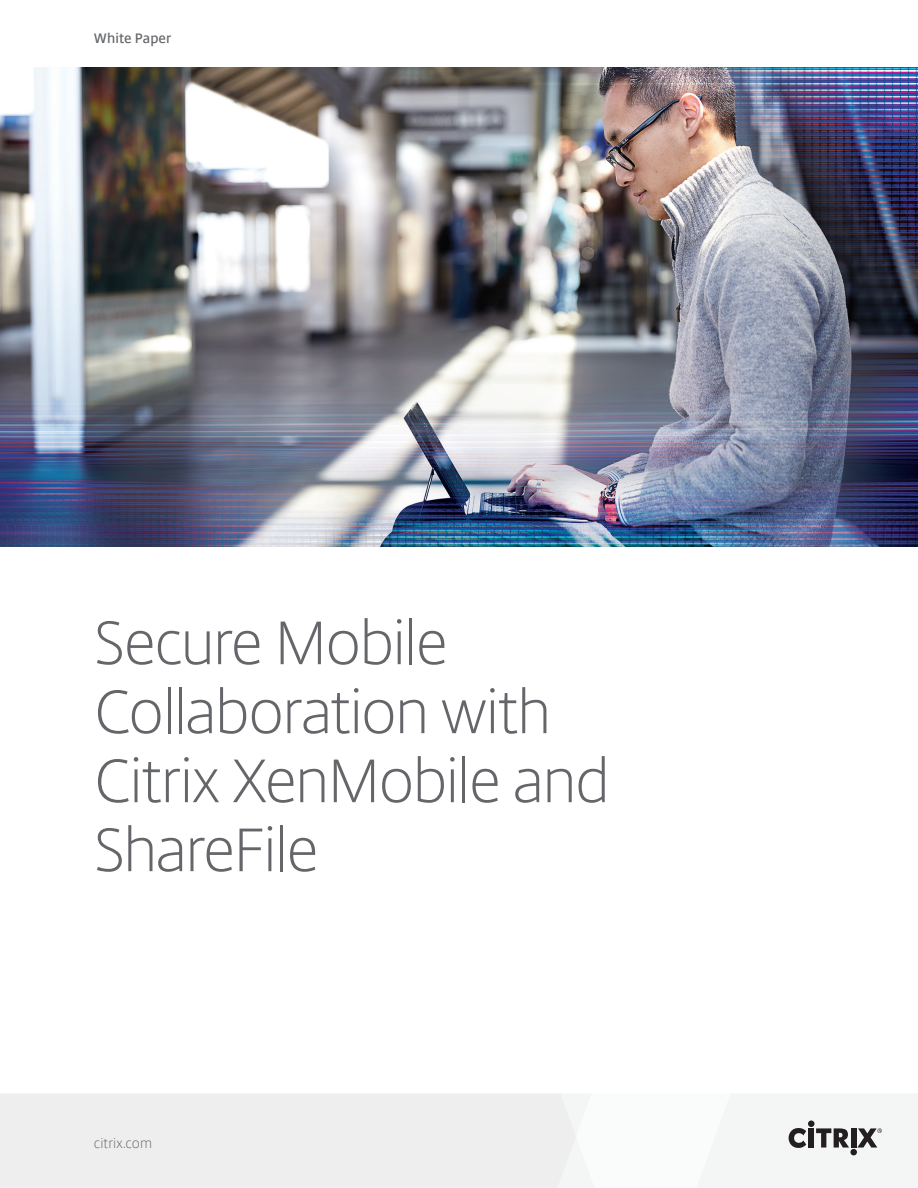
<style>
.page{position:relative;width:918px;height:1188px;background:#fff}
.page>*{position:absolute;margin:0;border:0;box-sizing:border-box;transform-origin:0 0}
.Cover_Title{font:300 60px/69px "Citrix Sans";letter-spacing:-.035em;color:#64666a}
.t1{font:600 13.5px "Citrix Sans";color:#64666a}
.t2{font:300 13.5px "Citrix Sans";letter-spacing:.01em;color:#64666a}
</style>
<div class="page">
<div style="left:0;top:1094px;width:558px;height:94px;background:#eee"></div>
<div style="left:558px;top:1094px;width:360px;height:94px;background:#f4f5f5"></div>
<img style="left:0;top:68px;width:918px;height:479px">
<p class="t1" style="left:94px;top:30px;width:79px">White Paper</p>
<p class="Cover_Title" style="left:94px;top:610px;width:518px">Secure Mobile<br>Collaboration with<br>Citrix XenMobile and<br>ShareFile</p>
<p class="t2" style="left:94px;top:1135px;width:60px">citrix.com</p>
</div>
